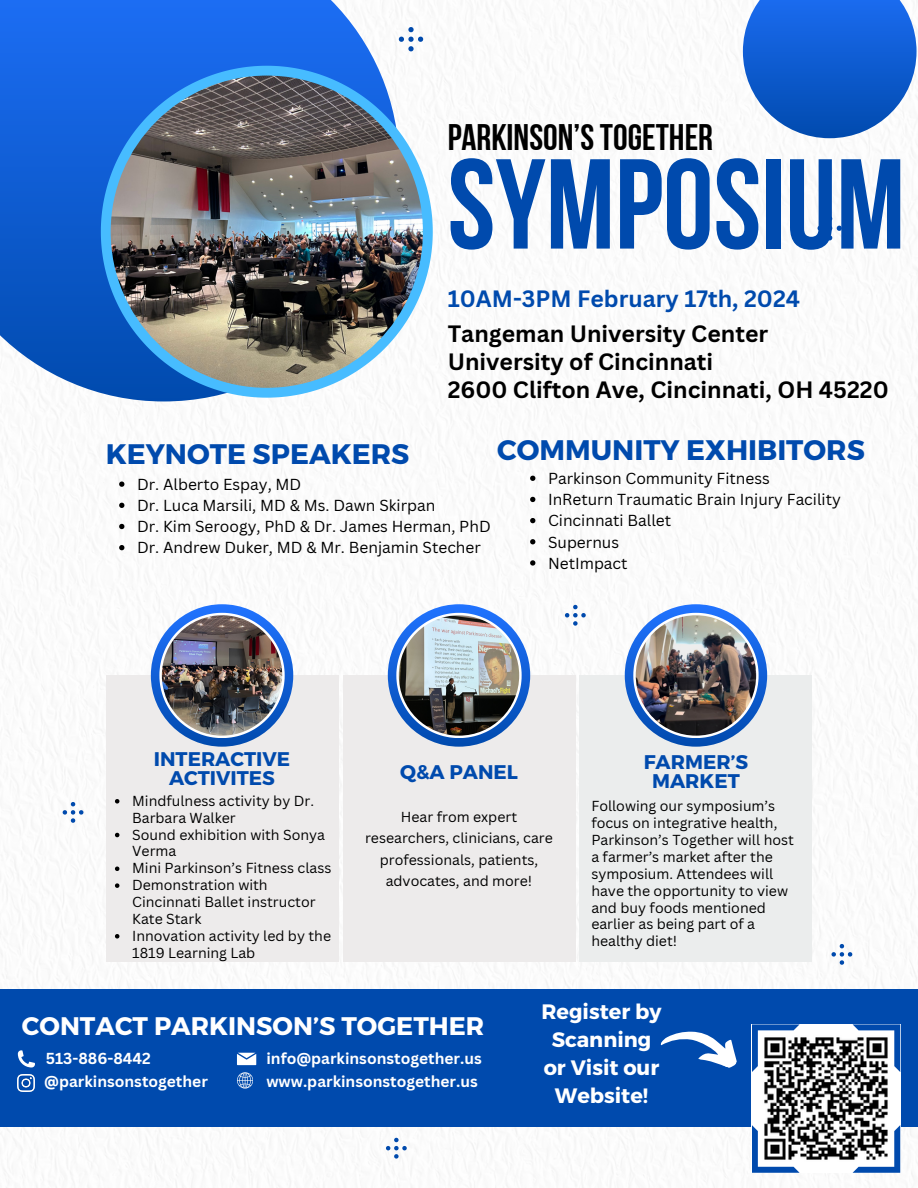
<style>
.page{position:relative;width:918px;height:1188px;background:#fff}
.page>*{position:absolute;margin:0;border:0;box-sizing:border-box;transform-origin:0 0}
.t1{font:127.65px "Bebas Neue Cyrillic";color:#004aad}
.t2{font:36.9px "Bebas Neue Cyrillic";color:#000}
.t3{font:700 28.2px "Montserrat";color:#004aad}
.t4{font:700 25.35px "Montserrat";color:#fff}
.t5{font:700 22.95px/27.8px "Canva Sans";color:#000}
.t6{font:700 22.95px "Canva Sans";color:#004aad}
.t7{font:700 20.85px/28.2px "Montserrat";color:#fff;text-align:center}
.t8{font:700 19.8px/19px "Montserrat";color:#004aad;text-align:center}
.t9{font:15.45px "Canva Sans";color:#000}
.t10{font:700 15.45px "Canva Sans";color:#fff}
.t11{font:14.1px/16.8px "Canva Sans";color:#000}
</style>
<div class="page">
<img style="left:0;top:0;width:918px;height:1188px">
<svg style="left:0;top:0;width:399px;height:401px;background:#2b71de"></svg>
<svg style="left:101px;top:66px;width:332px;height:332px"></svg>
<img style="left:111px;top:76px;width:312px;height:312px;border-radius:50%">
<svg style="left:743px;top:0;width:174px;height:138px"></svg>
<div style="left:106px;top:675px;width:232px;height:287px;background:#edebeb"></div>
<svg style="left:151px;top:604px;width:142px;height:143px;background:#1964d7"></svg>
<div style="left:343px;top:675px;width:232px;height:287px;background:#edebeb"></div>
<svg style="left:388px;top:604px;width:142px;height:143px;background:#1964d7"></svg>
<div style="left:580px;top:675px;width:232px;height:287px;background:#ebeded"></div>
<svg style="left:625px;top:604px;width:142px;height:143px;background:#1964d7"></svg>
<div style="left:0;top:989px;width:918px;height:138px;background:#004aad"></div>
<svg style="left:396px;top:613px;width:125px;height:125px"></svg>
<svg style="left:159px;top:613px;width:125px;height:125px"></svg>
<svg style="left:633px;top:613px;width:125px;height:125px"></svg>
<svg style="left:237px;top:1053px;width:19px;height:12px"></svg>
<svg style="left:18px;top:1050px;width:17px;height:17px"></svg>
<img style="left:162px;top:615px;width:120px;height:121px;border-radius:50%">
<img style="left:636px;top:615px;width:120px;height:121px;border-radius:50%">
<img style="left:399px;top:615px;width:120px;height:121px;border-radius:50%">
<svg style="left:399px;top:27px;width:24px;height:24px"></svg>
<svg style="left:818px;top:216px;width:24px;height:24px"></svg>
<svg style="left:565px;top:605px;width:21px;height:21px"></svg>
<svg style="left:63px;top:802px;width:20px;height:21px"></svg>
<svg style="left:237px;top:1072px;width:16px;height:16px"></svg>
<svg style="left:832px;top:944px;width:20px;height:21px"></svg>
<svg style="left:386px;top:1138px;width:21px;height:21px"></svg>
<img style="left:18px;top:1074px;width:17px;height:17px">
<svg style="left:752px;top:1024px;width:148px;height:149px"></svg>
<svg style="left:660px;top:1031px;width:77px;height:37px"></svg>
<svg style="left:115px;top:799px;width:4px;height:5px"></svg>
<svg style="left:115px;top:833px;width:4px;height:4px"></svg>
<svg style="left:115px;top:867px;width:4px;height:4px"></svg>
<svg style="left:115px;top:883px;width:4px;height:5px"></svg>
<svg style="left:115px;top:934px;width:4px;height:5px"></svg>
<svg style="left:119px;top:482px;width:5px;height:5px"></svg>
<svg style="left:119px;top:503px;width:5px;height:5px"></svg>
<svg style="left:119px;top:524px;width:5px;height:5px"></svg>
<svg style="left:119px;top:545px;width:5px;height:5px"></svg>
<svg style="left:530px;top:476px;width:5px;height:5px"></svg>
<svg style="left:530px;top:497px;width:5px;height:5px"></svg>
<svg style="left:530px;top:518px;width:5px;height:5px"></svg>
<svg style="left:530px;top:539px;width:5px;height:5px"></svg>
<svg style="left:530px;top:560px;width:5px;height:6px"></svg>
<p class="t2" style="left:448px;top:122px;width:267px">PARKINSON’STOGETHER</p>
<h1 class="t1" style="left:448px;top:153px;width:459px">SYMPOSIUM</h1>
<h4 class="t6" style="left:448px;top:282px;width:354px">10AM-3PM February 17th, 2024</h4>
<h4 class="t5" style="left:448px;top:319px;width:443px">Tangeman University Center<br>University of Cincinnati<br>2600 Clifton Ave, Cincinnati, OH 45220</h4>
<p class="t3" style="left:106px;top:435px;width:305px">KEYNOTE SPEAKERS</p>
<p class="t3" style="left:497px;top:432px;width:369px">COMMUNITY EXHIBITORS</p>
<p class="t9" style="left:137px;top:473px;width:166px">Dr. Alberto Espay, MD</p>
<p class="t9" style="left:137px;top:495px;width:300px">Dr. Luca Marsili, MD &amp; Ms. Dawn Skirpan</p>
<p class="t9" style="left:137px;top:516px;width:355px">Dr. Kim Seroogy, PhD &amp; Dr. James Herman, PhD</p>
<p class="t9" style="left:137px;top:537px;width:345px">Dr. Andrew Duker, MD &amp; Mr. Benjamin Stecher</p>
<h5 class="t9" style="left:548px;top:468px;width:223px">Parkinson Community Fitness</h5>
<p class="t9" style="left:548px;top:489px;width:294px">InReturn Traumatic Brain Injury Facility</p>
<p class="t9" style="left:548px;top:510px;width:125px">Cincinnati Ballet</p>
<p class="t9" style="left:548px;top:531px;width:73px">Supernus</p>
<p class="t9" style="left:548px;top:552px;width:81px">NetImpact</p>
<h3 class="t8" style="left:154px;top:748px;width:138px">INTERACTIVE<br>ACTIVITES</h3>
<p class="t11" style="left:132px;top:792px;width:183px">Mindfulness activity by Dr.<br>Barbara Walker</p>
<h3 class="t11" style="left:132px;top:826px;width:194px">Sound exhibition with Sonya<br>Verma</h3>
<p class="t11" style="left:132px;top:859px;width:201px">Mini Parkinson’s Fitness class</p>
<p class="t11" style="left:132px;top:876px;width:185px">Demonstration with<br>Cincinnati Ballet instructor<br>Kate Stark</p>
<p class="t11" style="left:132px;top:927px;width:200px">Innovation activity led by the<br>1819 Learning Lab</p>
<p class="t8" style="left:400px;top:761px;width:119px">Q&amp;A PANEL</p>
<p class="t11" style="left:365px;top:806px;width:189px;line-height:21.3px;text-align:center">Hear from expert researchers, clinicians, care professionals, patients, advocates, and more!</p>
<p class="t8" style="left:644px;top:752px;width:106px">FARMER’S<br>MARKET</p>
<p class="t11" style="left:591px;top:797px;width:204px">Following our symposium’s focus on integrative health,<br>Parkinson’s Together will host a farmer’s market after the symposium. Attendees will have the opportunity to view and buy foods mentioned earlier as being part of a healthy diet!</p>
<p class="t4" style="left:22px;top:1009px;width:464px">CONTACT PARKINSON’S TOGETHER</p>
<h5 class="t10" style="left:46px;top:1048px;width:107px">513-886-8442</h5>
<p class="t10" style="left:266px;top:1047px;width:217px">info@parkinsonstogether.us</p>
<h5 class="t10" style="left:44px;top:1071px;width:165px">@parkinsonstogether</h5>
<p class="t10" style="left:266px;top:1071px;width:213px">www.parkinsonstogether.us</p>
<p class="t7" style="left:542px;top:996px;width:121px">Register by<br>Scanning or Visit our<br>Website!</p>
</div>
